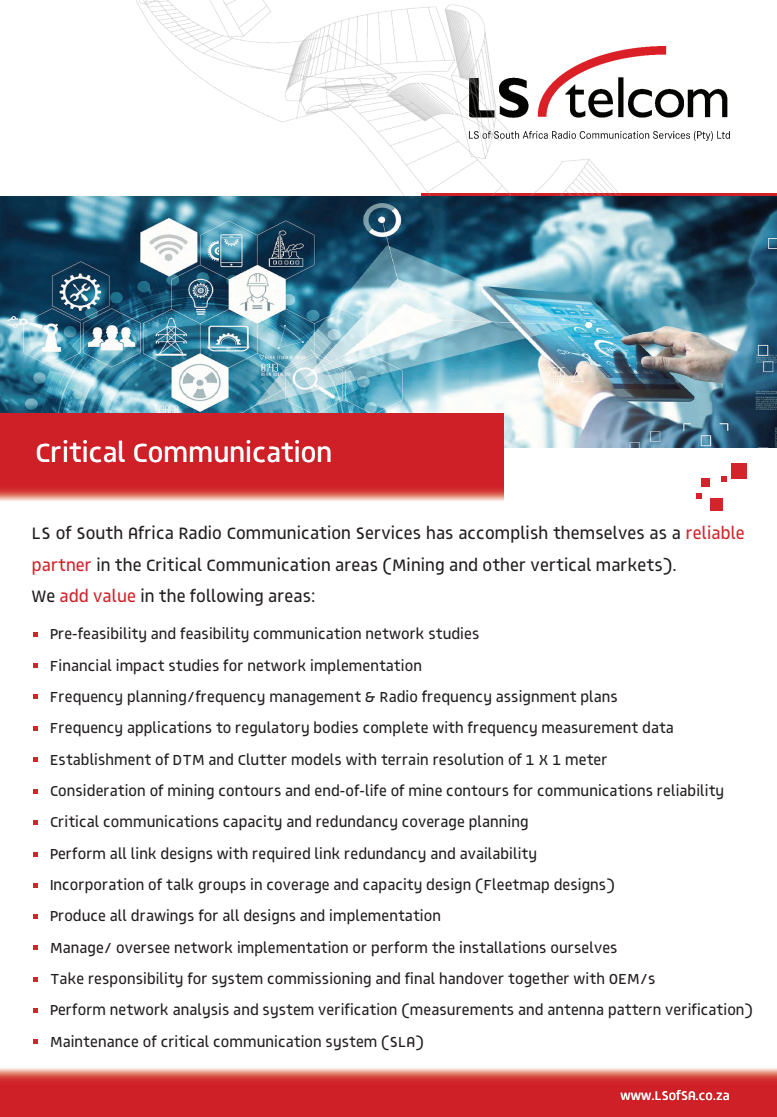
<style>
.page{position:relative;width:777px;height:1117px;background:#fff}
.page>*{position:absolute;margin:0;border:0;box-sizing:border-box;transform-origin:0 0}
.t1{font:26.96px "Generation Z Medium";letter-spacing:.005em;color:#fff}
.t2{font:16.8px/31.3px "Generation Z Medium";letter-spacing:.005em;color:#231f20}
.t3{font:14.76px/31.3px "Generation Z Medium";letter-spacing:.005em;color:#231f20}
.t4{font:12.72px "Generation Z Medium";color:#fff}
.s1{color:#d3232b}
</style>
<div class="page">
<svg style="left:0;top:1068px;width:777px;height:49px;background:#d3393b"></svg>
<img style="left:627px;top:47px;width:102px;height:94px">
<hr style="left:421px;top:193px;width:356px;height:3px;background:#cf2027">
<div style="left:731px;top:464px;width:16px;height:15px;background:#d3232b"></div>
<div style="left:710px;top:498px;width:12px;height:13px;background:#d3232b"></div>
<div style="left:700px;top:478px;width:9px;height:9px;background:#d3232b"></div>
<svg style="left:721px;top:476px;width:5px;height:6px"></svg>
<svg style="left:696px;top:493px;width:5px;height:5px"></svg>
<img style="left:136px;top:0;width:491px;height:196px">
<svg style="left:33px;top:1039px;width:5px;height:5px"></svg>
<svg style="left:33px;top:632px;width:5px;height:4px"></svg>
<svg style="left:33px;top:663px;width:5px;height:4px"></svg>
<svg style="left:33px;top:726px;width:5px;height:4px"></svg>
<svg style="left:33px;top:757px;width:5px;height:4px"></svg>
<svg style="left:33px;top:789px;width:5px;height:4px"></svg>
<svg style="left:33px;top:820px;width:5px;height:4px"></svg>
<svg style="left:33px;top:852px;width:5px;height:5px"></svg>
<svg style="left:33px;top:883px;width:5px;height:5px"></svg>
<svg style="left:33px;top:914px;width:5px;height:5px"></svg>
<svg style="left:33px;top:945px;width:5px;height:5px"></svg>
<svg style="left:33px;top:977px;width:5px;height:5px"></svg>
<svg style="left:33px;top:1008px;width:5px;height:5px"></svg>
<svg style="left:33px;top:694px;width:5px;height:5px"></svg>
<img style="left:0;top:196px;width:777px;height:251px">
<svg style="left:0;top:414px;width:503px;height:87px;background:#d12d31"></svg>
<h1 class="t1" style="left:36px;top:436px;width:298px">Critical Communication</h1>
<p class="t2" style="left:32px;top:517px;width:714px">LS of South Africa Radio Communication Services has accomplish themselves as a <span class="s1">reliable partner</span> in the Critical Communication areas (Mining and other vertical markets).<br>We <span class="s1">add value</span> in the following areas:•</p>
<p class="t3" style="left:50px;top:618px;width:431px">Pre-feasibility and feasibility communication network studies</p>
<p class="t3" style="left:33px;top:649px;width:390px">• Financial impact studies for network implementation</p>
<p class="t3" style="left:33px;top:681px;width:586px">• Frequency planning/frequency management &amp; Radio frequency assignment plans</p>
<p class="t3" style="left:33px;top:712px;width:642px">• Frequency applications to regulatory bodies complete with frequency measurement data</p>
<p class="t3" style="left:33px;top:743px;width:576px">• Establishment of DTM and Clutter models with terrain resolution of 1 X 1 meter</p>
<p class="t3" style="left:33px;top:775px;width:692px">• Consideration of mining contours and end-of-life of mine contours for communications reliability</p>
<p class="t3" style="left:33px;top:806px;width:496px">• Critical communications capacity and redundancy coverage planning</p>
<p class="t3" style="left:33px;top:837px;width:505px">• Perform all link designs with required link redundancy and availability</p>
<p class="t3" style="left:33px;top:869px;width:583px">• Incorporation of talk groups in coverage and capacity design (Fleetmap designs)</p>
<p class="t3" style="left:50px;top:900px;width:569px;text-indent:-17px">• Produce all drawings for all designs and implementation<br>Manage/ oversee network implementation or perform the installations ourselves</p>
<p class="t3" style="left:33px;top:963px;width:624px">• Take responsibility for system commissioning and final handover together with OEM/s</p>
<p class="t3" style="left:33px;top:994px;width:721px">• Perform network analysis and system verification (measurements and antenna pattern verification)</p>
<p class="t3" style="left:33px;top:1025px;width:392px">• Maintenance of critical communication system (SLA)</p>
<p class="t4" style="left:620px;top:1088px;width:111px">www.LSofSA.co.za</p>
</div>
